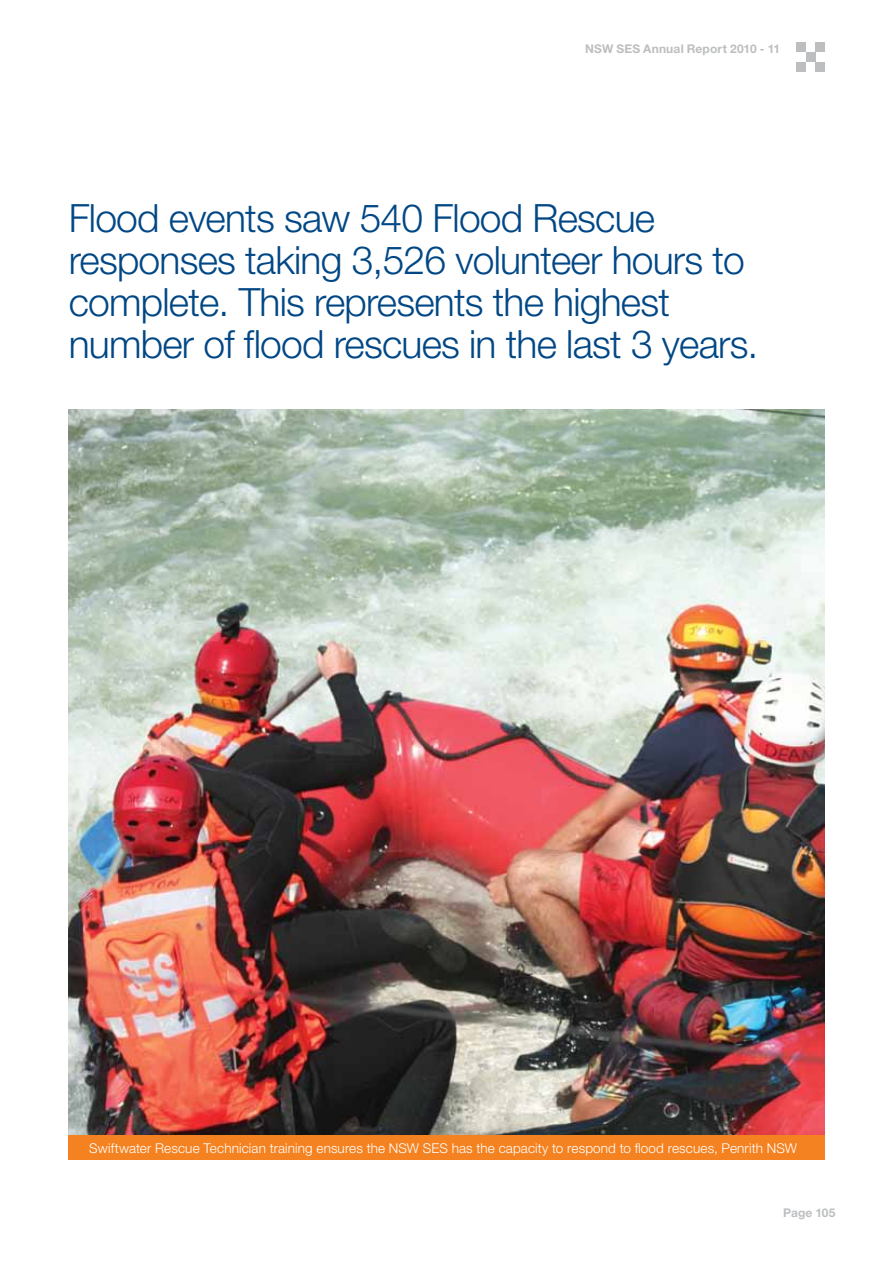
<style>
.page{position:relative;width:893px;height:1263px;background:#fff}
.page>*{position:absolute;margin:0;border:0;box-sizing:border-box;transform-origin:0 0}
.t1{font:300 39px/42px "Helvetica Neue";letter-spacing:-.02em;color:#004785}
.t2{font:300 13.5px "Helvetica Neue";letter-spacing:.01em;color:#fff}
.t3{font:700 12px "Helvetica Neue";letter-spacing:.015em;color:#bcbec0}
</style>
<div class="page">
<div style="left:796px;top:43px;width:10px;height:9px;background:#bcbec0"></div>
<div style="left:796px;top:62px;width:10px;height:9px;background:#bcbec0"></div>
<div style="left:806px;top:52px;width:9px;height:10px;background:#bcbec0"></div>
<div style="left:815px;top:43px;width:10px;height:9px;background:#bcbec0"></div>
<div style="left:815px;top:62px;width:10px;height:9px;background:#bcbec0"></div>
<img style="left:68px;top:410px;width:757px;height:725px">
<div style="left:68px;top:1135px;width:757px;height:25px;background:#f58220"></div>
<p class="t3" style="left:585px;top:41px;width:197px">NSW SES Annual Report 2010 - 11</p>
<p class="t1" style="left:69px;top:197px;width:691px">Flood events saw 540 Flood Rescue responses taking 3,526 volunteer hours to complete. This represents the highest number of flood rescues in the last 3 years.</p>
<p class="t2" style="left:89px;top:1140px;width:709px">Swiftwater Rescue Technician training ensures the NSW SES has the capacity to respond to flood rescues, Penrith NSW</p>
<p class="t3" style="left:783px;top:1205px;width:54px">Page 105</p>
</div>
